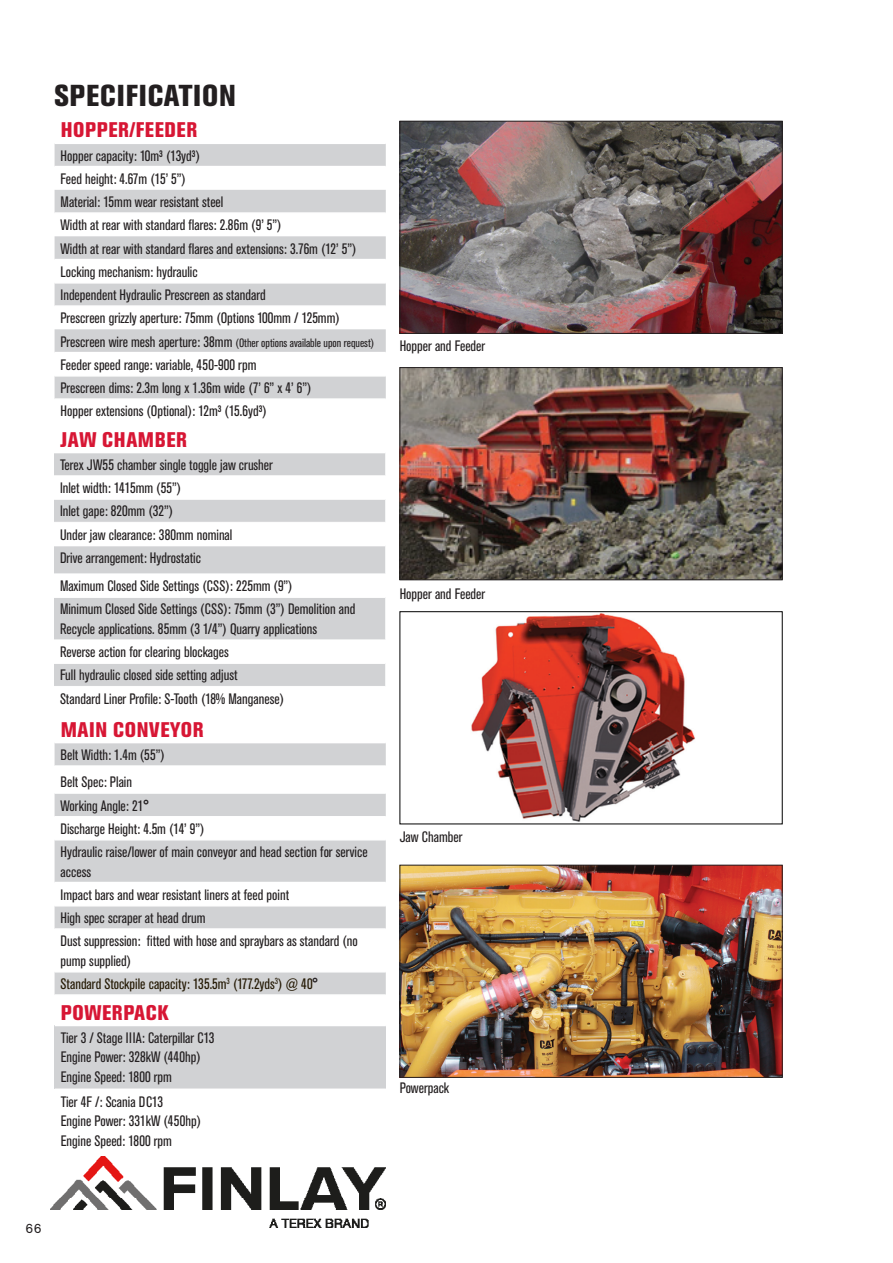
<style>
.page{position:relative;width:893px;height:1263px;background:#fff}
.page>*{position:absolute;margin:0;border:0;box-sizing:border-box;transform-origin:0 0}
.t1{font:800 condensed 30px "Akzidenz Grotesk Pro";letter-spacing:.03em;color:#231f20}
.t2{font:800 condensed 21px "Akzidenz Grotesk Pro";letter-spacing:.03em;color:#d71634}
.t3{font:condensed 15px/19.5px "Akzidenz Grotesk Pro";color:#231f20}
.t4{font:condensed 15px "Akzidenz Grotesk Pro";color:#251a05}
.t5{font:13.5px "Akzidenz Grotesk Pro";color:#231f20}
.t6{font:condensed 12px "Akzidenz Grotesk Pro";color:#231f20}
.s1{font-size:15px}
.s2{color:#231f20}
</style>
<div class="page">
<img style="left:402px;top:867px;width:378px;height:208px">
<div style="left:400px;top:865px;width:382px;height:212px;border:1px solid #231f20"></div>
<img style="left:471px;top:613px;width:224px;height:209px">
<div style="left:400px;top:611px;width:382px;height:213px;border:1px solid #000"></div>
<img style="left:402px;top:123px;width:378px;height:209px">
<div style="left:400px;top:121px;width:382px;height:213px;border:1px solid #231f20"></div>
<img style="left:402px;top:369px;width:378px;height:209px">
<div style="left:400px;top:367px;width:382px;height:213px;border:1px solid #231f20"></div>
<svg style="left:55px;top:144px;width:331px;height:254px;fill:#d1d2d4"></svg>
<hr style="left:55px;top:166px;width:331px;height:1px;background:#fff">
<hr style="left:55px;top:212px;width:331px;height:2px;background:#fff">
<hr style="left:55px;top:259px;width:331px;height:1px;background:#fff">
<hr style="left:55px;top:282px;width:331px;height:2px;background:#fff">
<hr style="left:55px;top:305px;width:331px;height:2px;background:#fff">
<hr style="left:55px;top:352px;width:331px;height:1px;background:#fff">
<hr style="left:55px;top:375px;width:331px;height:2px;background:#fff">
<svg style="left:54px;top:453px;width:331px;height:233px;fill:#d1d2d4"></svg>
<hr style="left:54px;top:498px;width:331px;height:2px;background:#fff">
<hr style="left:54px;top:596px;width:331px;height:2px;background:#fff">
<hr style="left:54px;top:662px;width:331px;height:2px;background:#fff">
<hr style="left:54px;top:476px;width:331px;height:1px;background:#fff">
<hr style="left:54px;top:522px;width:331px;height:1px;background:#fff">
<hr style="left:54px;top:640px;width:331px;height:1px;background:#fff">
<hr style="left:54px;top:545px;width:331px;height:1px;background:#fff">
<hr style="left:54px;top:574px;width:331px;height:1px;background:#fff">
<svg style="left:55px;top:743px;width:331px;height:251px;fill:#d1d2d4"></svg>
<hr style="left:55px;top:766px;width:331px;height:1px;background:#fff">
<hr style="left:55px;top:816px;width:331px;height:1px;background:#fff">
<hr style="left:55px;top:793px;width:331px;height:1px;background:#fff">
<hr style="left:55px;top:839px;width:331px;height:1px;background:#fff">
<hr style="left:55px;top:882px;width:331px;height:1px;background:#fff">
<hr style="left:55px;top:905px;width:331px;height:1px;background:#fff">
<hr style="left:55px;top:928px;width:331px;height:2px;background:#fff">
<hr style="left:55px;top:971px;width:331px;height:1px;background:#fff">
<div style="left:55px;top:1025px;width:331px;height:64px;background:#d1d2d4"></div>
<hr style="left:55px;top:1025px;width:331px;height:1px;background:#fff">
<hr style="left:55px;top:1088px;width:331px;height:2px;background:#fff">
<img style="left:51px;top:1157px;width:334px;height:70px">
<p class="t1" style="left:54px;top:76px;width:183px">SPECIFICATION</p>
<p class="t2" style="left:61px;top:116px;width:138px">HOPPER/FEEDER</p>
<p class="t3" style="left:61px;top:145px;width:141px">Hopper capacity: 10m³ (13yd³)</p>
<p class="t3" style="left:61px;top:168px;width:127px">Feed height: 4.67m (15’ 5”)</p>
<p class="t3" style="left:61px;top:192px;width:164px">Material: 15mm wear resistant steel</p>
<p class="t3" style="left:61px;top:215px;width:223px">Width at rear with standard flares: 2.86m (9’ 5”)</p>
<p class="t3" style="left:61px;top:238px;width:297px">Width at rear with standard flares and extensions: 3.76m (12’ 5”)</p>
<p class="t3" style="left:61px;top:261px;width:139px">Locking mechanism: hydraulic</p>
<p class="t3" style="left:61px;top:285px;width:207px">Independent Hydraulic Prescreen as standard</p>
<p class="t3" style="left:61px;top:308px;width:281px">Prescreen grizzly aperture: 75mm (Options 100mm / 125mm)</p>
<p class="t6" style="left:61px;top:335px;width:315px"><span class="s1">Prescreen wire mesh aperture: 38mm</span> (Other options available upon request)</p>
<p class="t3" style="left:61px;top:354px;width:197px">Feeder speed range: variable, 450-900 rpm</p>
<p class="t3" style="left:61px;top:378px;width:252px">Prescreen dims: 2.3m long x 1.36m wide (7’ 6” x 4’ 6”)</p>
<p class="t3" style="left:61px;top:401px;width:208px">Hopper extensions (Optional): 12m³ (15.6yd³)</p>
<p class="t2" style="left:60px;top:426px;width:129px">JAW CHAMBER</p>
<p class="t3" style="left:60px;top:454px;width:214px">Terex JW55 chamber single toggle jaw crusher</p>
<p class="t3" style="left:60px;top:478px;width:123px">Inlet width: 1415mm (55”)</p>
<p class="t3" style="left:60px;top:501px;width:115px">Inlet gape: 820mm (32”)</p>
<p class="t3" style="left:60px;top:524px;width:174px">Under jaw clearance: 380mm nominal</p>
<p class="t3" style="left:60px;top:547px;width:143px">Drive arrangement: Hydrostatic</p>
<p class="t3" style="left:60px;top:576px;width:234px">Maximum Closed Side Settings (CSS): 225mm (9”)</p>
<p class="t3" style="left:60px;top:599px;width:297px">Minimum Closed Side Settings (CSS): 75mm (3”) Demolition and<br>Recycle applications. 85mm (3 1/4”) Quarry applications</p>
<p class="t3" style="left:60px;top:642px;width:170px">Reverse action for clearing blockages</p>
<p class="t3" style="left:60px;top:665px;width:179px">Full hydraulic closed side setting adjust</p>
<p class="t3" style="left:60px;top:688px;width:226px">Standard Liner Profile: S-Tooth (18% Manganese)</p>
<p class="t2" style="left:61px;top:716px;width:145px">MAIN CONVEYOR</p>
<p class="t3" style="left:61px;top:744px;width:106px">Belt Width: 1.4m (55”)</p>
<p class="t3" style="left:61px;top:772px;width:73px">Belt Spec: Plain</p>
<p class="t3" style="left:61px;top:795px;width:90px">Working Angle: 21°</p>
<p class="t3" style="left:61px;top:818px;width:146px">Discharge Height: 4.5m (14’ 9”)</p>
<p class="t3" style="left:61px;top:842px;width:309px">Hydraulic raise/lower of main conveyor and head section for service access</p>
<p class="t3" style="left:61px;top:884px;width:230px">Impact bars and wear resistant liners at feed point</p>
<p class="t3" style="left:61px;top:908px;width:146px">High spec scraper at head drum</p>
<p class="t3" style="left:61px;top:931px;width:299px">Dust suppression: fitted with hose and spraybars as standard (no pump supplied)</p>
<p class="t4" style="left:61px;top:974px;width:259px">Standard Stockpile capacity: 135.5m<sup>3</sup> (177.2yds<sup>3</sup>) @ 40<span class="s2">°</span></p>
<p class="t2" style="left:61px;top:999px;width:109px">POWERPACK</p>
<p class="t3" style="left:61px;top:1027px;width:155px">Tier 3 / Stage IIIA: Caterpillar C13</p>
<p class="t3" style="left:61px;top:1047px;width:142px">Engine Power: 328kW (440hp)</p>
<p class="t3" style="left:61px;top:1066px;width:113px">Engine Speed: 1800 rpm</p>
<p class="t3" style="left:61px;top:1091px;width:104px">Tier 4F /: Scania DC13</p>
<p class="t3" style="left:61px;top:1111px;width:142px">Engine Power: 331kW (450hp)</p>
<p class="t3" style="left:61px;top:1130px;width:113px">Engine Speed: 1800 rpm</p>
<p class="t3" style="left:400px;top:336px;width:87px">Hopper and Feeder</p>
<p class="t3" style="left:400px;top:584px;width:87px">Hopper and Feeder</p>
<p class="t3" style="left:400px;top:826px;width:64px">Jaw Chamber</p>
<p class="t3" style="left:400px;top:1077px;width:51px">Powerpack</p>
<p class="t5" style="left:26px;top:1219px;width:18px">66</p>
</div>
